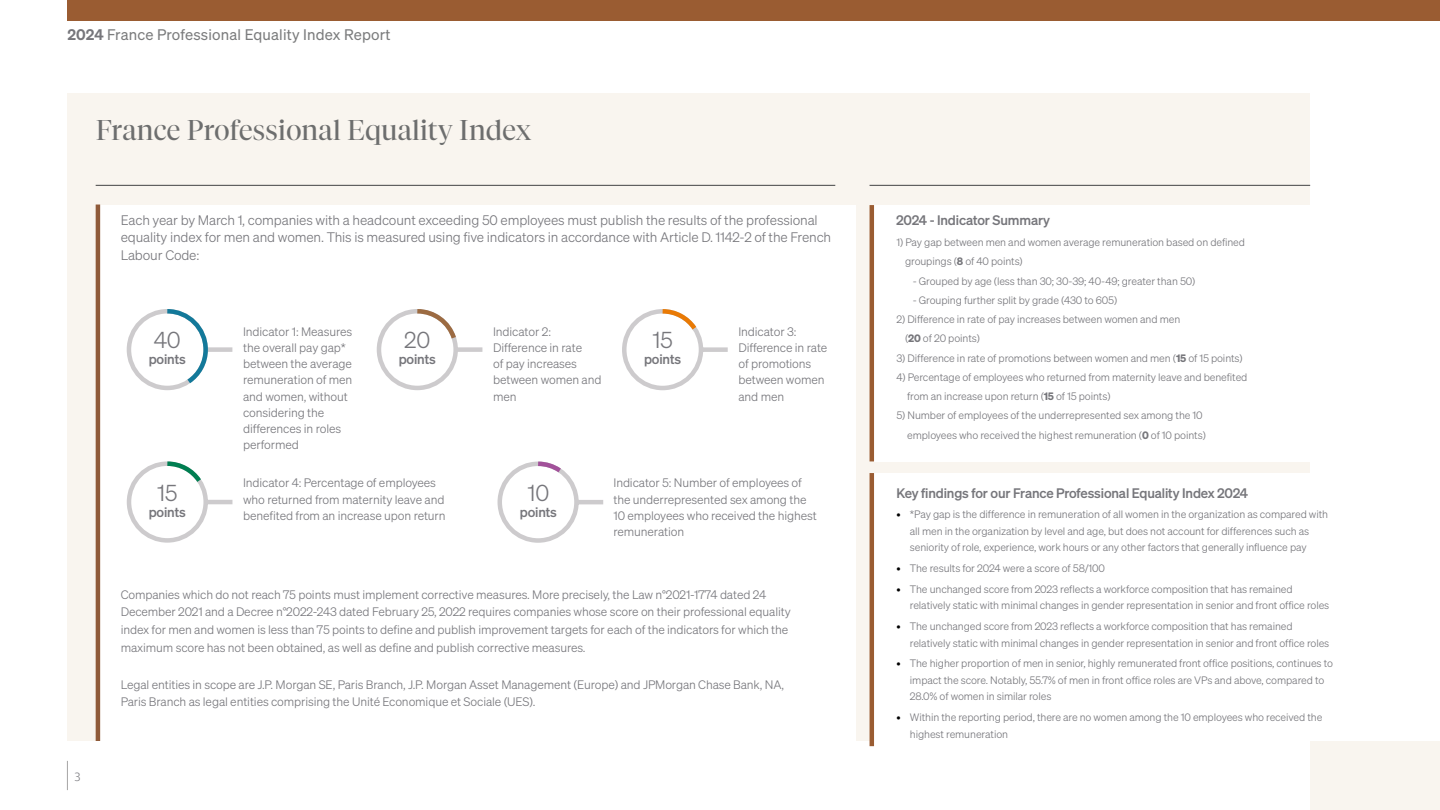
<style>
.page{position:relative;width:1440px;height:810px;background:#fff}
.page>*{position:absolute;margin:0;border:0;box-sizing:border-box;transform-origin:0 0}
.t1{font:28.5px "JPMC Tiempos";letter-spacing:.01em;color:#6d6e6e}
.t2{font:300 22.5px "Sons";letter-spacing:-.015em;color:#76767b}
.t3{font:15px "Sons";letter-spacing:.01em;color:#7b7c7d}
.t4{font:300 13.5px/17.8px "Sons";letter-spacing:-.01em;color:#76767b}
.t5{font:500 13.5px "Sons";letter-spacing:-.01em;color:#76767b}
.t6{font:300 12.75px "Amplitude";color:#76767b}
.t7{font:300 12px/16.3px "Sons";letter-spacing:-.01em;color:#76767b}
.t8{font:300 10.5px/16.5px "Sons";letter-spacing:-.01em;color:#76767b}
.s1{font-weight:600;color:#76767b}
.s2{font-weight:700}
.s3{font-weight:400;color:#000}
</style>
<div class="page">
<div style="left:1310px;top:741px;width:130px;height:69px;background:#f9f5ef"></div>
<div style="left:68px;top:0;width:1372px;height:20px;background:#9a5c32"></div>
<svg style="left:67px;top:761px;width:1px;height:29px"></svg>
<div style="left:68px;top:93px;width:1242px;height:648px;background:#f9f5ef"></div>
<div style="left:100px;top:205px;width:756px;height:536px;background:#fff"></div>
<hr style="left:96px;top:205px;width:4px;height:536px;background:#8f5a39">
<hr style="left:96px;top:185px;width:739px;height:1px;background:#414243">
<div style="left:872px;top:474px;width:438px;height:270px;background:#fff"></div>
<hr style="left:870px;top:473px;width:4px;height:273px;background:#9a5c32">
<div style="left:874px;top:205px;width:436px;height:256px;background:#fff"></div>
<hr style="left:870px;top:205px;width:4px;height:256px;background:#9a5c32">
<hr style="left:870px;top:185px;width:440px;height:1px;background:#414243">
<svg style="left:126px;top:309px;width:107px;height:82px"></svg>
<svg style="left:497px;top:461px;width:107px;height:82px"></svg>
<svg style="left:126px;top:461px;width:107px;height:82px"></svg>
<svg style="left:622px;top:309px;width:106px;height:82px"></svg>
<svg style="left:376px;top:309px;width:107px;height:82px"></svg>
<h3 class="t3" style="left:68px;top:26px;width:325px"><span class="s1">2024</span> France Professional Equality Index Report</h3>
<h1 class="t1" style="left:96px;top:114px;width:437px">France Professional Equality Index</h1>
<p class="t4" style="left:121px;top:211px;width:712px">Each year by March 1, companies with a headcount exceeding 50 employees must publish the results of the professional equality index for men and women. This is measured using five indicators in accordance with Article D. 1142-2 of the French<br>Labour Code:</p>
<h2 class="t2" style="left:154px;top:327px;width:28px">40</h2>
<p class="t5" style="left:149px;top:351px;width:39px">points</p>
<h2 class="t2" style="left:157px;top:480px;width:22px">15</h2>
<p class="t5" style="left:149px;top:504px;width:39px">points</p>
<p class="t7" style="left:493px;top:323px;width:110px">Indicator 2:<br>Difference in rate<br>of pay increases between women and men</p>
<p class="t7" style="left:738px;top:323px;width:91px">Indicator 3:<br>Difference in rate of promotions between women and men</p>
<p class="t7" style="left:243px;top:323px;width:111px">Indicator 1: Measures the overall pay gap* between the average remuneration of men and women, without considering the differences in roles performed</p>
<p class="t7" style="left:243px;top:475px;width:204px">Indicator 4: Percentage of employees who returned from maternity leave and benefited from an increase upon return</p>
<p class="t7" style="left:614px;top:475px;width:205px">Indicator 5: Number of employees of the underrepresented sex among the<br>10 employees who received the highest remuneration</p>
<h2 class="t2" style="left:404px;top:327px;width:27px">20</h2>
<p class="t5" style="left:399px;top:351px;width:39px">points</p>
<h2 class="t2" style="left:652px;top:327px;width:22px">15</h2>
<p class="t5" style="left:644px;top:351px;width:39px">points</p>
<h2 class="t2" style="left:528px;top:480px;width:23px">10</h2>
<p class="t5" style="left:520px;top:504px;width:39px">points</p>
<p class="t6" style="left:74px;top:768px;width:8px">3</p>
<p class="t7" style="left:121px;top:586px;width:672px;line-height:17.1px">Companies which do not reach 75 points must implement corrective measures. More precisely, the Law n°2021-1774 dated 24<br>December 2021 and a Decree n°2022-243 dated February 25, 2022 requires companies whose score on their professional equality index for men and women is less than 75 points to define and publish improvement targets for each of the indicators for which the</p>
<p class="t7" style="left:121px;top:640px;width:466px">maximum score has not been obtained, as well as define and publish corrective measures.</p>
<p class="t7" style="left:121px;top:675px;width:665px;line-height:17.8px">Legal entities in scope are J.P. Morgan SE, Paris Branch, J.P. Morgan Asset Management (Europe) and JPMorgan Chase Bank, NA,<br>Paris Branch as legal entities comprising the Unité Economique et Sociale (UES).</p>
<p class="t5" style="left:896px;top:211px;width:155px">2024 - Indicator Summary</p>
<p class="t8" style="left:905px;top:233px;width:341px;line-height:19.3px;text-indent:-9px">1) Pay gap between men and women average remuneration based on defined groupings (<span class="s2">8</span> of 40 points)</p>
<p class="t8" style="left:913px;top:272px;width:284px">- Grouped by age (less than 30; 30-39; 40-49; greater than 50)</p>
<p class="t8" style="left:913px;top:292px;width:206px">- Grouping further split by grade (430 to 605)</p>
<p class="t8" style="left:905px;top:310px;width:277px;line-height:19.3px;text-indent:-9px">2) Difference in rate of pay increases between women and men (<span class="s2">20</span> of 20 points)</p>
<p class="t8" style="left:896px;top:349px;width:348px">3) Difference in rate of promotions between women and men (<span class="s2">15</span> of 15 points)</p>
<p class="t8" style="left:907px;top:367px;width:342px;line-height:19.3px;text-indent:-11px">4) Percentage of employees who returned from maternity leave and benefited from an increase upon return (<span class="s2">15</span> of 15 points)</p>
<p class="t8" style="left:907px;top:406px;width:300px;line-height:19.3px;text-indent:-11px">5) Number of employees of the underrepresented sex among the 10 employees who received the highest remuneration (<span class="s2">0</span> of 10 points)</p>
<p class="t5" style="left:896px;top:485px;width:353px">Key findings for our France Professional Equality Index 2024</p>
<p class="t8" style="left:910px;top:506px;width:420px;text-indent:-14px"><span class="s3">•</span> *Pay gap is the difference in remuneration of all women in the organization as compared with all men in the organization by level and age, but does not account for differences such as seniority of role, experience, work hours or any other factors that generally influence pay</p>
<p class="t8" style="left:896px;top:560px;width:210px"><span class="s3">•</span> The results for 2024 were a score of 58/100</p>
<p class="t8" style="left:910px;top:581px;width:421px;text-indent:-14px"><span class="s3">•</span> The unchanged score from 2023 reflects a workforce composition that has remained relatively static with minimal changes in gender representation in senior and front office roles</p>
<p class="t8" style="left:910px;top:618px;width:421px;text-indent:-14px"><span class="s3">•</span> The unchanged score from 2023 reflects a workforce composition that has remained relatively static with minimal changes in gender representation in senior and front office roles</p>
<p class="t8" style="left:910px;top:655px;width:425px;text-indent:-14px"><span class="s3">•</span> The higher proportion of men in senior, highly remunerated front office positions, continues to impact the score. Notably, 55.7% of men in front office roles are VPs and above, compared to<br>28.0% of women in similar roles</p>
<p class="t8" style="left:910px;top:709px;width:414px;text-indent:-14px"><span class="s3">•</span> Within the reporting period, there are no women among the 10 employees who received the highest remuneration</p>
</div>
